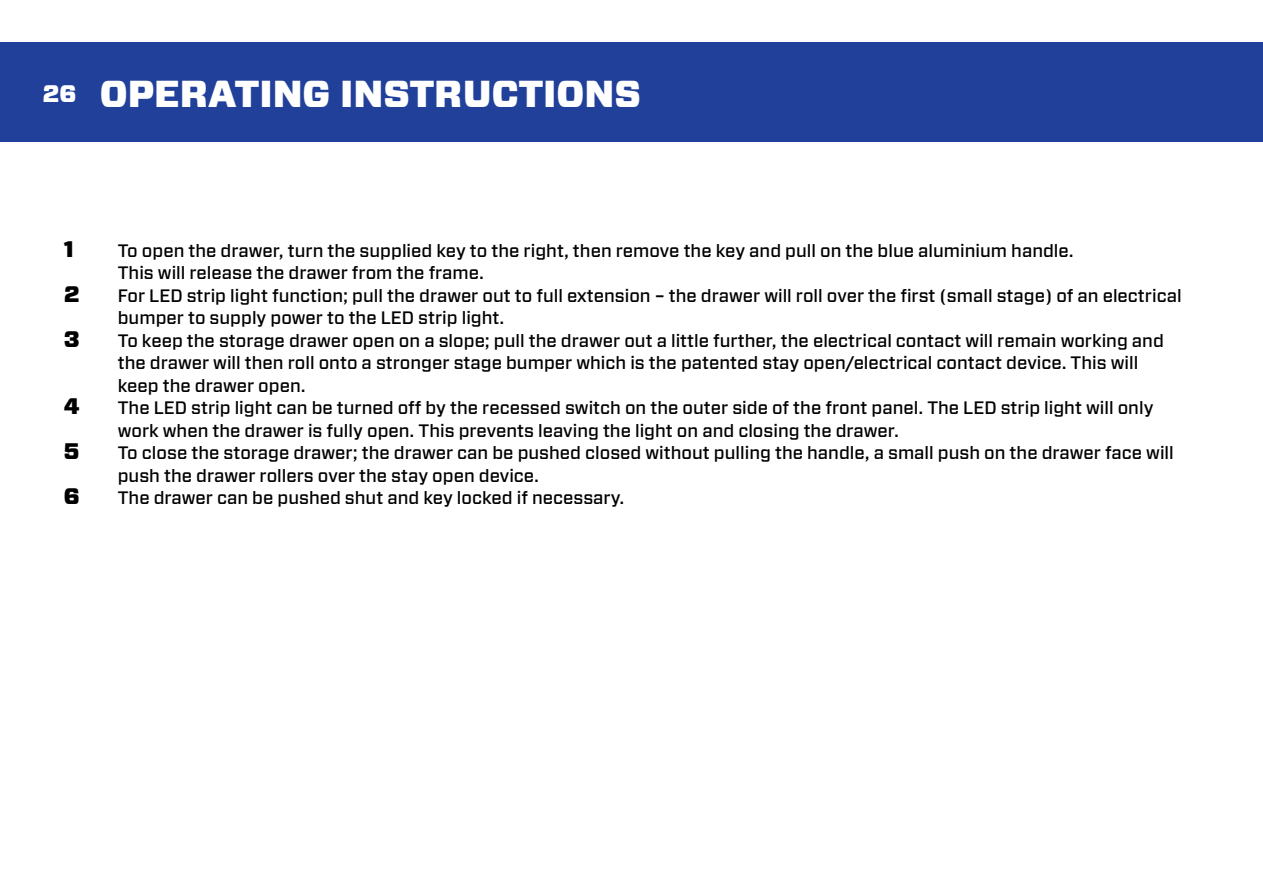
<style>
.page{position:relative;width:1263px;height:893px;background:#fff}
.page>*{position:absolute;margin:0;border:0;box-sizing:border-box;transform-origin:0 0}
.t1{font:900 37.5px "Forza";color:#fff}
.t2{font:900 22.5px "Forza";color:#000}
.t3{font:500 18px/22.5px "Forza";color:#000}
.s1{font-size:24px}
</style>
<div class="page">
<div style="left:0;top:43px;width:1263px;height:99px;background:#21409a"></div>
<h1 class="t1" style="left:43px;top:69px;width:600px"><span class="s1">26</span> OPERATING INSTRUCTIONS</h1>
<p class="t2" style="left:64px;top:234px;width:12px">1</p>
<p class="t3" style="left:118px;top:239px;width:957px">To open the drawer, turn the supplied key to the right, then remove the key and pull on the blue aluminium handle.<br>This will release the drawer from the frame.</p>
<p class="t2" style="left:64px;top:279px;width:17px">2</p>
<p class="t3" style="left:118px;top:284px;width:1065px">For LED strip light function; pull the drawer out to full extension – the drawer will roll over the first (small stage) of an electrical bumper to supply power to the LED strip light.</p>
<p class="t2" style="left:64px;top:324px;width:18px">3</p>
<p class="t3" style="left:118px;top:329px;width:1048px">To keep the storage drawer open on a slope; pull the drawer out a little further, the electrical contact will remain working and the drawer will then roll onto a stronger stage bumper which is the patented stay open/electrical contact device. This will keep the drawer open.</p>
<p class="t2" style="left:64px;top:391px;width:18px">4</p>
<p class="t3" style="left:118px;top:397px;width:1037px">The LED strip light can be turned off by the recessed switch on the outer side of the front panel. The LED strip light will only work when the drawer is fully open. This prevents leaving the light on and closing the drawer.</p>
<p class="t2" style="left:64px;top:436px;width:17px">5</p>
<p class="t3" style="left:118px;top:442px;width:1057px">To close the storage drawer; the drawer can be pushed closed without pulling the handle, a small push on the drawer face will push the drawer rollers over the stay open device.</p>
<p class="t2" style="left:64px;top:481px;width:17px">6</p>
<p class="t3" style="left:118px;top:487px;width:508px">The drawer can be pushed shut and key locked if necessary.</p>
</div>
